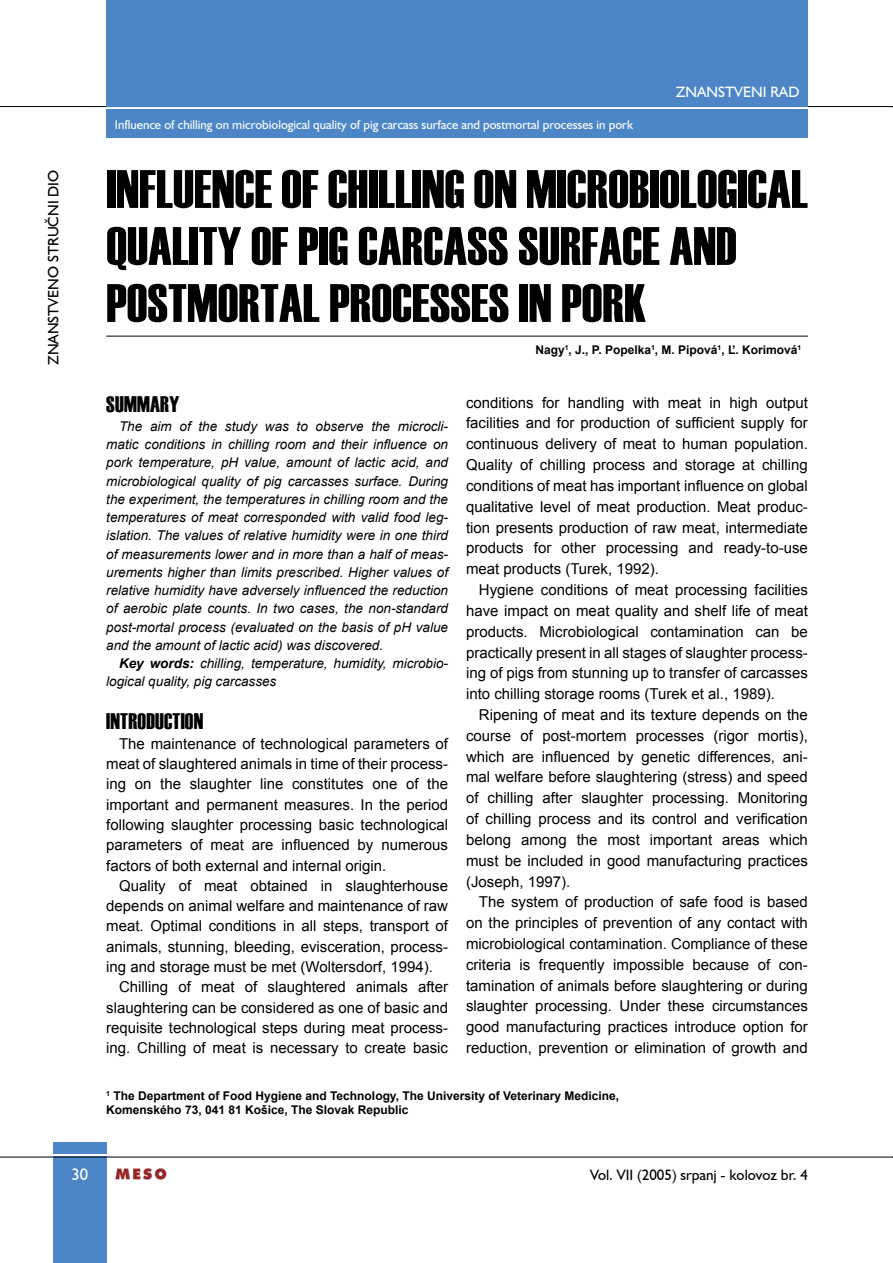
<style>
.page{position:relative;width:893px;height:1263px;background:#fff}
.page>*{position:absolute;margin:0;border:0;box-sizing:border-box;transform-origin:0 0}
.naslov_glavni{font:54px/57px "Haettenschweiler";color:#000}
.naslov_u_tekstu{font:22.5px "Haettenschweiler";letter-spacing:.01em;color:#000}
.t1{font:16.5px "Humanist 521 BT";color:#fff}
.tekst{font:15px/20.9px "Arial";color:#000;text-align:justify}
.tekst-2{font:15px "Humanist 521 BT";color:#000}
.tekst-3{font:15px "Humanist 521 BT";color:#fff}
.sazetak{font:italic 13.5px/18.3px "Arial";color:#000;text-align:justify}
.tekst-4{font:12.75px "Humanist 521 BT";color:#fff}
.autor_fusnota{font:700 12px "Arial";color:#000}
.s1{font-weight:700}
</style>
<div class="page">
<svg style="left:115px;top:1168px;width:51px;height:11px"></svg>
<div style="left:53px;top:1157px;width:53px;height:106px;background:#4c86c7"></div>
<hr style="left:0;top:1157px;width:893px;height:1px;background:#000">
<div style="left:53px;top:1143px;width:53px;height:11px;background:#4c86c7"></div>
<hr style="left:0;top:106px;width:893px;height:1px;background:#000">
<div style="left:106px;top:0;width:702px;height:107px;background:#4c86c7"></div>
<hr style="left:106px;top:336px;width:702px;height:1px;background:#000">
<div style="left:106px;top:110px;width:702px;height:28px;background:#4c86c7"></div>
<p class="tekst-2" style="left:44px;top:365px;width:196px;rotate:-90deg">ZNANSTVENO STRUČNI DIO</p>
<p class="tekst-4" style="left:115px;top:116px;width:520px">Influence of chilling on microbiological quality of pig carcass surface and postmortal processes in pork</p>
<p class="tekst-3" style="left:676px;top:83px;width:125px">ZNANSTVENI RAD</p>
<p class="naslov_glavni" style="left:106px;top:161px;width:703px">INFLUENCE OF CHILLING ON MICROBIOLOGICAL<br>QUALITY OF PIG CARCASS SURFACE AND<br>POSTMORTAL PROCESSES IN PORK</p>
<p class="autor_fusnota" style="left:535px;top:342px;width:268px">Nagy<sup>1</sup>, J., P. Popelka<sup>1</sup>, M. Pipová<sup>1</sup>, Ľ. Korimová<sup>1</sup></p>
<p class="naslov_u_tekstu" style="left:106px;top:389px;width:74px">SUMMARY</p>
<p class="sazetak" style="left:106px;top:417px;width:343px;text-indent:13px">The aim of the study was to observe the microcli&shy;matic conditions in chilling room and their influence on pork temperature, pH value, amount of lactic acid, and microbiological quality of pig carcasses surface. During the experiment, the temperatures in chilling room and the temperatures of meat corresponded with valid food leg&shy;islation. The values of relative humidity were in one third of measurements lower and in more than a half of meas&shy;urements higher than limits prescribed. Higher values of relative humidity have adversely influenced the reduction of aerobic plate counts. In two cases, the non-standard post-mortal process (evaluated on the basis of pH value and the amount of lactic acid) was discovered.</p>
<p class="sazetak" style="left:106px;top:654px;width:343px;text-indent:13px"><span class="s1">Key words:</span> chilling, temperature, humidity, microbio&shy;logical quality, pig carcasses</p>
<p class="naslov_u_tekstu" style="left:106px;top:705px;width:98px">INTRODUCTION</p>
<p class="tekst" style="left:106px;top:734px;width:343px;line-height:20.2px;text-indent:13px">The maintenance of technological parameters of meat of slaughtered animals in time of their process&shy;ing on the slaughter line constitutes one of the important and permanent measures. In the period following slaughter processing basic technological parameters of meat are influenced by numerous factors of both external and internal origin.</p>
<p class="tekst" style="left:106px;top:876px;width:343px;line-height:20.2px;text-indent:13px">Quality of meat obtained in slaughterhouse depends on animal welfare and maintenance of raw meat. Optimal conditions in all steps, transport of animals, stunning, bleeding, evisceration, process&shy;ing and storage must be met (Woltersdorf, 1994).</p>
<p class="tekst" style="left:106px;top:977px;width:343px;line-height:20.2px;text-indent:13px">Chilling of meat of slaughtered animals after slaughtering can be considered as one of basic and requisite technological steps during meat process&shy;ing. Chilling of meat is necessary to create basic</p>
<p class="tekst" style="left:466px;top:392px;width:343px">conditions for handling with meat in high output facilities and for production of sufficient supply for continuous delivery of meat to human population.<br>Quality of chilling process and storage at chilling conditions of meat has important influence on global qualitative level of meat production. Meat produc&shy;tion presents production of raw meat, intermediate products for other processing and ready-to-use meat products (Turek, 1992).</p>
<p class="tekst" style="left:466px;top:579px;width:343px;text-indent:13px">Hygiene conditions of meat processing facilities have impact on meat quality and shelf life of meat products. Microbiological contamination can be practically present in all stages of slaughter process&shy;ing of pigs from stunning up to transfer of carcasses into chilling storage rooms (Turek et al., 1989).</p>
<p class="tekst" style="left:466px;top:704px;width:343px;text-indent:13px">Ripening of meat and its texture depends on the course of post-mortem processes (rigor mortis), which are influenced by genetic differences, ani&shy;mal welfare before slaughtering (stress) and speed of chilling after slaughter processing. Monitoring of chilling process and its control and verification belong among the most important areas which must be included in good manufacturing practices (Joseph, 1997).</p>
<p class="tekst" style="left:466px;top:892px;width:343px;text-indent:13px">The system of production of safe food is based on the principles of prevention of any contact with microbiological contamination. Compliance of these criteria is frequently impossible because of con&shy;tamination of animals before slaughtering or during slaughter processing. Under these circumstances good manufacturing practices introduce option for reduction, prevention or elimination of growth and</p>
<p class="autor_fusnota" style="left:106px;top:1087px;width:514px"><sup>1</sup> The Department of Food Hygiene and Technology, The University of Veterinary Medicine,</p>
<p class="autor_fusnota" style="left:106px;top:1102px;width:304px">Komenského 73, 041 81 Košice, The Slovak Republic</p>
<p class="t1" style="left:71px;top:1164px;width:18px">30</p>
<p class="tekst-2" style="left:590px;top:1165px;width:219px">Vol. VII (2005) srpanj - kolovoz br. 4</p>
</div>
